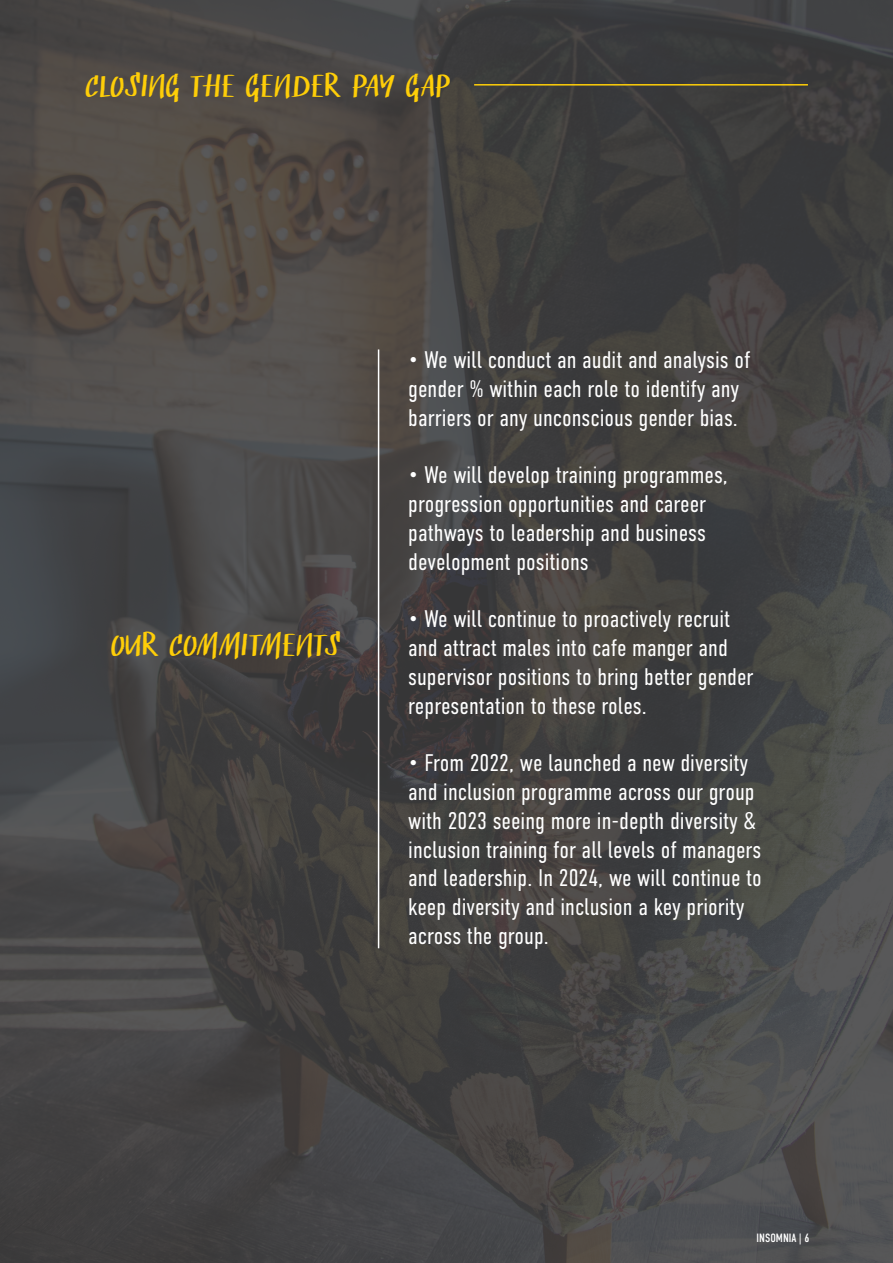
<style>
.page{position:relative;width:893px;height:1263px;background:#fff}
.page>*{position:absolute;margin:0;border:0;box-sizing:border-box;transform-origin:0 0}
.t1{font:33px "Finlek";letter-spacing:.01em;color:#fece08}
.t2{font:300 24px/28.8px "DIN Condensed";color:#fff}
.t3{font:12px "DIN Condensed";color:#fff}
</style>
<div class="page">
<img style="left:0;top:0;width:893px;height:1263px">
<hr style="left:378px;top:349px;width:1px;height:599px;background:#fff">
<hr style="left:474px;top:84px;width:334px;height:2px;background:#fece08">
<p class="t1" style="left:85px;top:66px;width:367px">CLOSING THE GENDER PAY GAP</p>
<p class="t1" style="left:111px;top:625px;width:232px">OUR COMMITMENTS</p>
<p class="t2" style="left:408px;top:345px;width:344px">• We will conduct an audit and analysis of gender % within each role to identify any barriers or any unconscious gender bias.</p>
<p class="t2" style="left:408px;top:461px;width:321px">• We will develop training programmes, progression opportunities and career pathways to leadership and business development positions</p>
<p class="t2" style="left:408px;top:605px;width:347px">• We will continue to proactively recruit and attract males into cafe manger and supervisor positions to bring better gender representation to these roles.</p>
<p class="t2" style="left:408px;top:749px;width:355px">• From 2022, we launched a new diversity and inclusion programme across our group with 2023 seeing more in-depth diversity &amp; inclusion training for all levels of managers and leadership. In 2024, we will continue to keep diversity and inclusion a key priority across the group.</p>
<p class="t3" style="left:757px;top:1231px;width:54px">INSOMNIA | 6</p>
</div>
